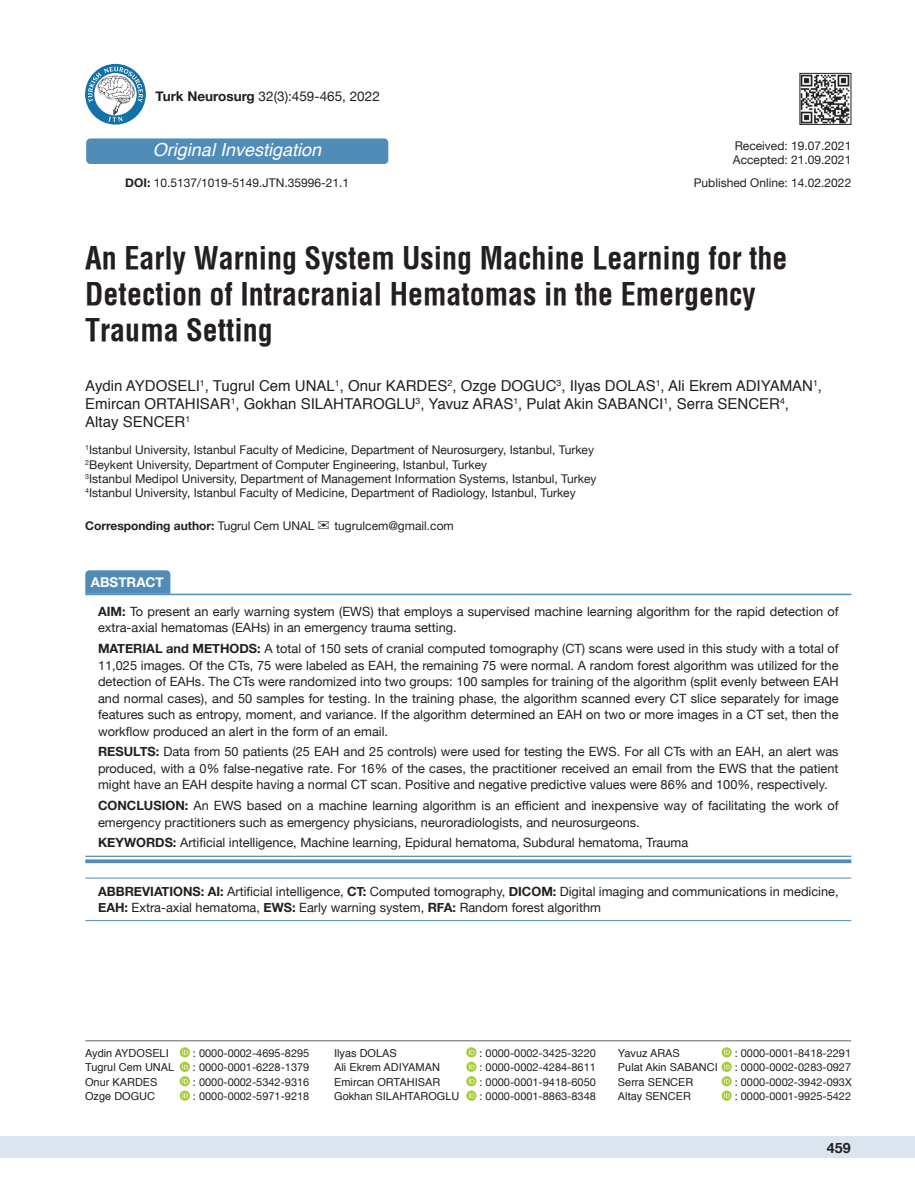
<style>
.page{position:relative;width:915px;height:1191px;background:#fff}
.page>*{position:absolute;margin:0;border:0;box-sizing:border-box;transform-origin:0 0}
.t1{font:700 30px/36px "Helvetica Condens";color:#231f20}
.t2{font:italic 18px "Helvetica";color:#fff}
.t3{font:15px/18px "Helvetica";color:#231f20}
.t4{font:700 14.25px "Helvetica Neue";color:#231f20}
.t5{font:13.5px "Helvetica Neue";color:#231f20}
.t6{font:700 13.5px "Helvetica Neue";color:#fff}
.t7{font:12.75px/16.5px "Helvetica Neue";color:#231f20}
.t8{font:12px/14.4px "Helvetica Neue";color:#231f20}
.t9{font:10.95px "Helvetica Neue";color:#231f20}
.t10{font:10.95px "Helvetica";color:#231f20}
.s1{font-weight:700}
</style>
<div class="page">
<div style="left:0;top:1136px;width:914px;height:22px;background:#dbe5f0"></div>
<hr style="left:85px;top:1040px;width:765px;height:1px;background:#636366">
<div style="left:85px;top:570px;width:85px;height:23px;background:#518cb9"></div>
<hr style="left:85px;top:593px;width:766px;height:2px;background:#518cb9">
<hr style="left:85px;top:855px;width:766px;height:2px;background:#518cb9">
<svg style="left:85px;top:859px;width:766px;height:4px;background:#6398c0"></svg>
<hr style="left:85px;top:877px;width:766px;height:1px;background:#518cb9">
<hr style="left:85px;top:920px;width:766px;height:1px;background:#518cb9">
<img style="left:801px;top:75px;width:47px;height:48px">
<div style="left:799px;top:73px;width:51px;height:52px;border:1px solid #231f20"></div>
<svg style="left:721px;top:1047px;width:10px;height:10px"></svg>
<svg style="left:724px;top:1049px;width:5px;height:5px"></svg>
<svg style="left:721px;top:1061px;width:10px;height:11px"></svg>
<svg style="left:724px;top:1063px;width:5px;height:6px"></svg>
<svg style="left:721px;top:1076px;width:10px;height:10px"></svg>
<svg style="left:724px;top:1078px;width:5px;height:5px"></svg>
<svg style="left:721px;top:1090px;width:10px;height:10px"></svg>
<svg style="left:724px;top:1092px;width:5px;height:6px"></svg>
<svg style="left:180px;top:1047px;width:10px;height:10px"></svg>
<svg style="left:182px;top:1049px;width:6px;height:5px"></svg>
<svg style="left:180px;top:1061px;width:10px;height:11px"></svg>
<svg style="left:182px;top:1063px;width:6px;height:6px"></svg>
<svg style="left:180px;top:1076px;width:10px;height:10px"></svg>
<svg style="left:182px;top:1078px;width:6px;height:5px"></svg>
<svg style="left:180px;top:1090px;width:10px;height:10px"></svg>
<svg style="left:182px;top:1092px;width:6px;height:6px"></svg>
<svg style="left:466px;top:1047px;width:10px;height:10px"></svg>
<svg style="left:469px;top:1049px;width:5px;height:5px"></svg>
<svg style="left:466px;top:1061px;width:10px;height:11px"></svg>
<svg style="left:469px;top:1063px;width:5px;height:6px"></svg>
<svg style="left:466px;top:1076px;width:10px;height:10px"></svg>
<svg style="left:469px;top:1078px;width:5px;height:5px"></svg>
<svg style="left:466px;top:1090px;width:10px;height:10px"></svg>
<svg style="left:469px;top:1092px;width:5px;height:6px"></svg>
<svg style="left:85px;top:64px;width:61px;height:61px"></svg>
<svg style="left:88px;top:67px;width:55px;height:55px"></svg>
<div style="left:86px;top:138px;width:302px;height:26px;background:#518cb9;border-radius:4px"></div>
<p class="t5" style="left:156px;top:86px;width:225px"><span class="s1">Turk Neurosurg</span> 32(3):459-465, 2022</p>
<h2 class="t2" style="left:153px;top:136px;width:170px">Original Investigation</h2>
<p class="t8" style="left:125px;top:177px;width:225px"><span class="s1">DOI:</span> 10.5137/1019-5149.JTN.35996-21.1</p>
<p class="t8" style="left:732px;top:139px;width:120px">Received: 19.07.2021<br>Accepted: 21.09.2021</p>
<p class="t8" style="left:693px;top:176px;width:159px">Published Online: 14.02.2022</p>
<h1 class="t1" style="left:85px;top:240px;width:703px">An Early Warning System Using Machine Learning for the<br>Detection of Intracranial Hematomas in the Emergency<br>Trauma Setting</h1>
<p class="t3" style="left:85px;top:377px;width:738px">Aydin AYDOSELI<sup>1</sup>, Tugrul Cem UNAL<sup>1</sup>, Onur KARDES<sup>2</sup>, Ozge DOGUC<sup>3</sup>, Ilyas DOLAS<sup>1</sup>, Ali Ekrem ADIYAMAN<sup>1</sup>,<br>Emircan ORTAHISAR<sup>1</sup>, Gokhan SILAHTAROGLU<sup>3</sup>, Yavuz ARAS<sup>1</sup>, Pulat Akin SABANCI<sup>1</sup>, Serra SENCER<sup>4</sup>,<br>Altay SENCER<sup>1</sup></p>
<p class="t8" style="left:85px;top:443px;width:512px"><sup>1</sup>Istanbul University, Istanbul Faculty of Medicine, Department of Neurosurgery, Istanbul, Turkey <sup>2</sup>Beykent University, Department of Computer Engineering, Istanbul, Turkey<br><sup>3</sup>Istanbul Medipol University, Department of Management Information Systems, Istanbul, Turkey <sup>4</sup>Istanbul University, Istanbul Faculty of Medicine, Department of Radiology, Istanbul, Turkey</p>
<p class="t8" style="left:85px;top:519px;width:370px"><span class="s1">Corresponding author:</span> Tugrul Cem UNAL tugrulcem@gmail.com</p>
<p class="t6" style="left:91px;top:571px;width:75px">ABSTRACT</p>
<p class="t7" style="left:98px;top:604px;width:741px"><span class="s1">AIM:</span> To present an early warning system (EWS) that employs a supervised machine learning algorithm for the rapid detection of extra-axial hematomas (EAHs) in an emergency trauma setting.</p>
<p class="t7" style="left:98px;top:641px;width:741px;text-align:justify"><span class="s1">MATERIAL and METHODS:</span> A total of 150 sets of cranial computed tomography (CT) scans were used in this study with a total of 11,025 images. Of the CTs, 75 were labeled as EAH, the remaining 75 were normal. A random forest algorithm was utilized for the detection of EAHs. The CTs were randomized into two groups: 100 samples for training of the algorithm (split evenly between EAH and normal cases), and 50 samples for testing. In the training phase, the algorithm scanned every CT slice separately for image features such as entropy, moment, and variance. If the algorithm determined an EAH on two or more images in a CT set, then the workflow produced an alert in the form of an email.</p>
<p class="t7" style="left:98px;top:744px;width:741px;text-align:justify"><span class="s1">RESULTS:</span> Data from 50 patients (25 EAH and 25 controls) were used for testing the EWS. For all CTs with an EAH, an alert was produced, with a 0% false-negative rate. For 16% of the cases, the practitioner received an email from the EWS that the patient might have an EAH despite having a normal CT scan. Positive and negative predictive values were 86% and 100%, respectively.</p>
<p class="t7" style="left:98px;top:798px;width:741px"><span class="s1">CONCLUSION:</span> An EWS based on a machine learning algorithm is an efficient and inexpensive way of facilitating the work of emergency practitioners such as emergency physicians, neuroradiologists, and neurosurgeons.</p>
<p class="t7" style="left:98px;top:835px;width:591px"><span class="s1">KEYWORDS:</span> Artificial intelligence, Machine learning, Epidural hematoma, Subdural hematoma, Trauma</p>
<p class="t7" style="left:98px;top:883px;width:741px"><span class="s1">ABBREVIATIONS: AI:</span> Artificial intelligence, <span class="s1">CT:</span> Computed tomography, <span class="s1">DICOM:</span> Digital imaging and communications in medicine,<br><span class="s1">EAH:</span> Extra-axial hematoma, <span class="s1">EWS:</span> Early warning system, <span class="s1">RFA:</span> Random forest algorithm</p>
<p class="t10" style="left:85px;top:1044px;width:85px">Aydin AYDOSELI</p>
<p class="t9" style="left:193px;top:1045px;width:118px">: 0000-0002-4695-8295</p>
<p class="t10" style="left:85px;top:1058px;width:91px">Tugrul Cem UNAL</p>
<p class="t9" style="left:193px;top:1059px;width:118px">: 0000-0001-6228-1379</p>
<p class="t10" style="left:85px;top:1073px;width:74px">Onur KARDES</p>
<p class="t9" style="left:193px;top:1073px;width:118px">: 0000-0002-5342-9316</p>
<p class="t10" style="left:85px;top:1087px;width:71px">Ozge DOGUC</p>
<p class="t9" style="left:193px;top:1088px;width:118px">: 0000-0002-5971-9218</p>
<p class="t10" style="left:334px;top:1044px;width:64px">Ilyas DOLAS</p>
<p class="t9" style="left:479px;top:1045px;width:118px">: 0000-0002-3425-3220</p>
<p class="t10" style="left:334px;top:1058px;width:107px">Ali Ekrem ADIYAMAN</p>
<p class="t9" style="left:479px;top:1059px;width:118px">: 0000-0002-4284-8611</p>
<p class="t10" style="left:334px;top:1073px;width:108px">Emircan ORTAHISAR</p>
<p class="t9" style="left:479px;top:1073px;width:118px">: 0000-0001-9418-6050</p>
<p class="t10" style="left:334px;top:1087px;width:127px">Gokhan SILAHTAROGLU</p>
<p class="t9" style="left:479px;top:1088px;width:118px">: 0000-0001-8863-8348</p>
<p class="t10" style="left:617px;top:1044px;width:63px">Yavuz ARAS</p>
<p class="t9" style="left:734px;top:1045px;width:118px">: 0000-0001-8418-2291</p>
<p class="t10" style="left:617px;top:1058px;width:101px">Pulat Akin SABANCI</p>
<p class="t9" style="left:734px;top:1059px;width:118px">: 0000-0002-0283-0927</p>
<p class="t10" style="left:617px;top:1073px;width:77px">Serra SENCER</p>
<p class="t9" style="left:734px;top:1073px;width:118px">: 0000-0002-3942-093X</p>
<p class="t10" style="left:617px;top:1087px;width:75px">Altay SENCER</p>
<p class="t9" style="left:734px;top:1088px;width:118px">: 0000-0001-9925-5422</p>
<p class="t4" style="left:826px;top:1137px;width:25px">459</p>
</div>
